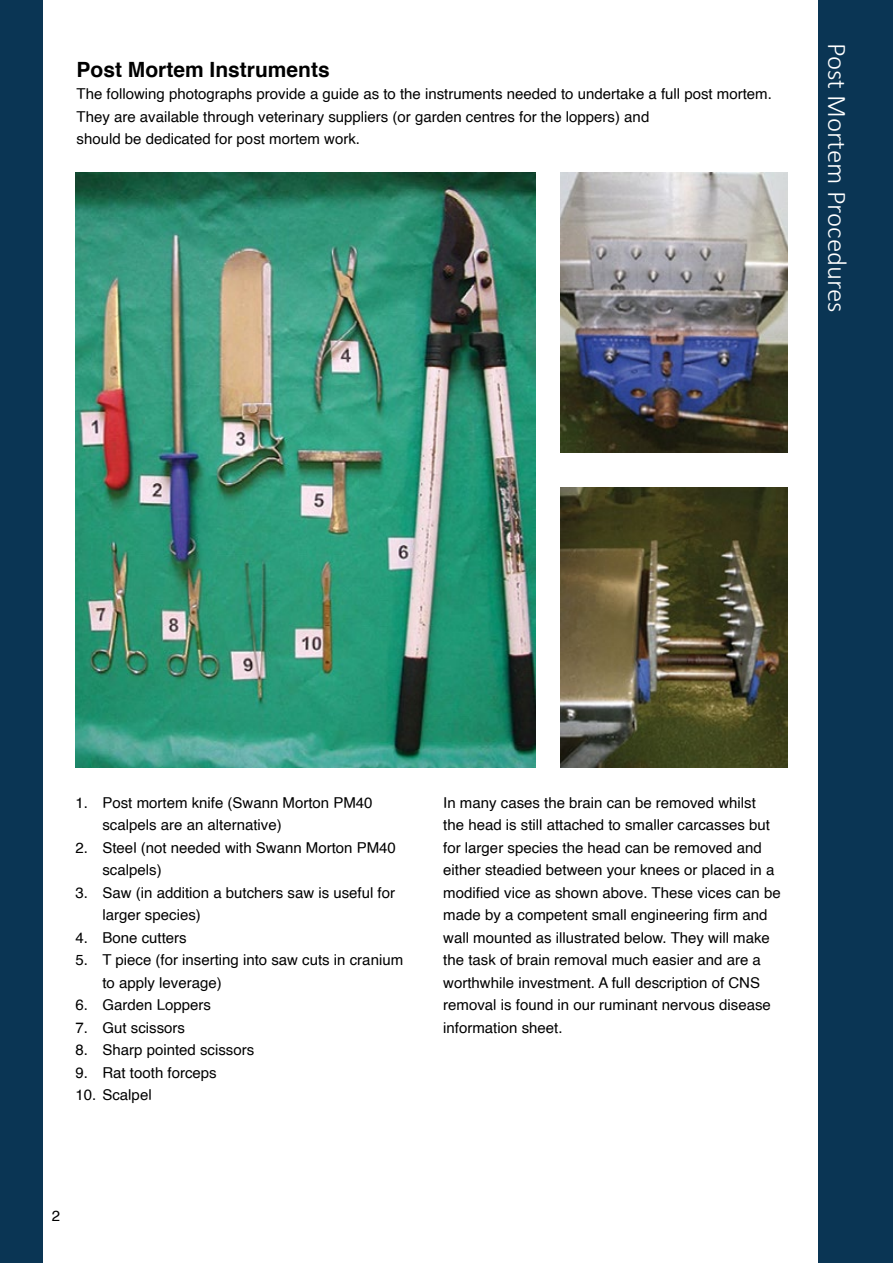
<style>
.page{position:relative;width:893px;height:1263px;background:#fff}
.page>*{position:absolute;margin:0;border:0;box-sizing:border-box;transform-origin:0 0}
.t1{font:300 27px "Calibri";color:#fff}
.t2{font:700 21px "Helvetica";color:#000}
.t3{font:15px/22.5px "Helvetica";color:#000}
</style>
<div class="page">
<div style="left:819px;top:0;width:74px;height:1263px;background:#0a3554"></div>
<div style="left:0;top:0;width:43px;height:1263px;background:#0a3554"></div>
<img style="left:75px;top:172px;width:460px;height:595px">
<img style="left:560px;top:172px;width:228px;height:280px">
<img style="left:560px;top:487px;width:228px;height:280px">
<h2 class="t2" style="left:77px;top:56px;width:255px">Post Mortem Instruments</h2>
<p class="t3" style="left:77px;top:83px;width:697px">The following photographs provide a guide as to the instruments needed to undertake a full post mortem.<br>They are available through veterinary suppliers (or garden centres for the loppers) and<br>should be dedicated for post mortem work.</p>
<h1 class="t1" style="left:854px;top:43px;width:271px;rotate:90deg">Post Mortem Procedures</h1>
<p class="t3" style="left:102px;top:792px;width:272px;text-indent:-27px">1. Post mortem knife (Swann Morton PM40 scalpels are an alternative)</p>
<p class="t3" style="left:102px;top:837px;width:295px;text-indent:-27px">2. Steel (not needed with Swann Morton PM40 scalpels)</p>
<p class="t3" style="left:102px;top:882px;width:294px;text-indent:-27px">3. Saw (in addition a butchers saw is useful for larger species)</p>
<p class="t3" style="left:75px;top:927px;width:113px">4. Bone cutters</p>
<p class="t3" style="left:102px;top:949px;width:302px;text-indent:-27px">5. T piece (for inserting into saw cuts in cranium to apply leverage)</p>
<p class="t3" style="left:75px;top:994px;width:137px">6. Garden Loppers</p>
<p class="t3" style="left:75px;top:1017px;width:111px">7. Gut scissors</p>
<p class="t3" style="left:75px;top:1039px;width:180px">8. Sharp pointed scissors</p>
<p class="t3" style="left:75px;top:1062px;width:143px">9. Rat tooth forceps</p>
<p class="t3" style="left:75px;top:1084px;width:78px">10. Scalpel</p>
<p class="t3" style="left:443px;top:792px;width:339px">In many cases the brain can be removed whilst<br>the head is still attached to smaller carcasses but for larger species the head can be removed and either steadied between your knees or placed in a modified vice as shown above. These vices can be made by a competent small engineering firm and wall mounted as illustrated below. They will make the task of brain removal much easier and are a worthwhile investment. A full description of CNS removal is found in our ruminant nervous disease information sheet.</p>
<p class="t3" style="left:52px;top:1205px;width:10px">2</p>
</div>
